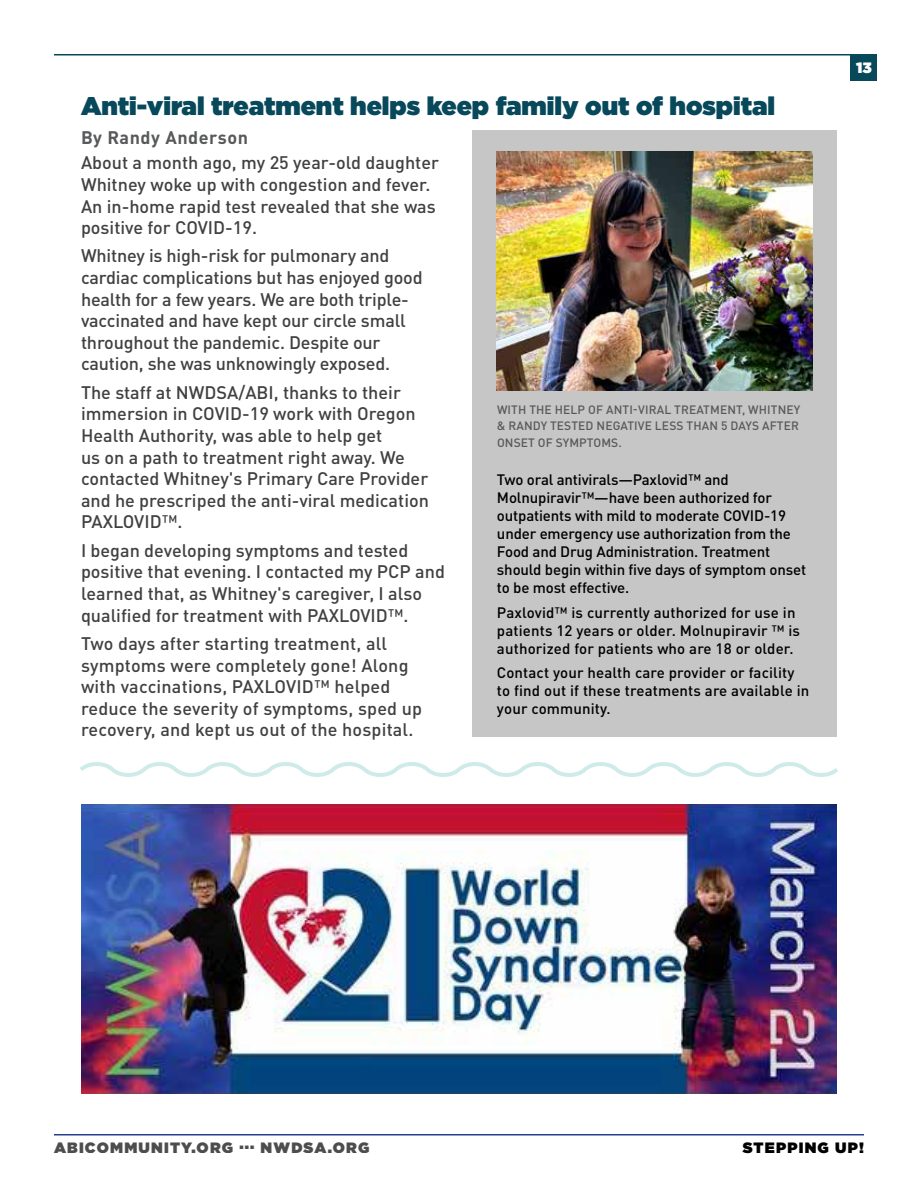
<style>
.page{position:relative;width:918px;height:1188px;background:#fff}
.page>*{position:absolute;margin:0;border:0;box-sizing:border-box;transform-origin:0 0}
.t1{font:900 25.5px "Gotham";color:#07485a}
.t2{font:500 18px/21.6px "DINOT";color:#000}
.t3{font:700 18px "DINOT";letter-spacing:.03em;color:#58595b}
.t4{font:500 15px/18px "DINOT";letter-spacing:-.01em;color:#000}
.t5{font:500 15px/18px "DINOT";letter-spacing:.01em;color:#000}
.t6{font:900 15px "Gotham";letter-spacing:.08em;color:#000}
.t7{font:900 15px "Gotham";color:#fff}
.t8{font:500 12px/16.5px "DINOT";letter-spacing:.01em;color:#58595b;text-align:justify}
</style>
<div class="page">
<hr style="left:54px;top:1134px;width:810px;height:2px;background:#25408f">
<hr style="left:54px;top:54px;width:810px;height:2px;background:#07485a">
<div style="left:850px;top:54px;width:28px;height:27px;background:#07485a"></div>
<div style="left:472px;top:130px;width:365px;height:606px;background:#c6c6c6"></div>
<img style="left:497px;top:152px;width:316px;height:239px">
<svg style="left:80px;top:762px;width:758px;height:15px"></svg>
<img style="left:81px;top:804px;width:756px;height:290px">
<h1 class="t1" style="left:81px;top:88px;width:696px">Anti-viral treatment helps keep family out of hospital</h1>
<p class="t3" style="left:81px;top:123px;width:169px">By Randy Anderson</p>
<p class="t2" style="left:81px;top:150px;width:359px">About a month ago, my 25 year-old daughter Whitney woke up with congestion and fever.<br>An in-home rapid test revealed that she was positive for COVID-19.</p>
<p class="t2" style="left:81px;top:244px;width:343px">Whitney is high-risk for pulmonary and cardiac complications but has enjoyed good health for a few years. We are both triple&shy;vaccinated and have kept our circle small throughout the pandemic. Despite our caution, she was unknowingly exposed.</p>
<p class="t2" style="left:81px;top:380px;width:349px">The staff at NWDSA/ABI, thanks to their immersion in COVID-19 work with Oregon Health Authority, was able to help get<br>us on a path to treatment right away. We contacted Whitney's Primary Care Provider and he prescriped the anti-viral medication PAXLOVID™.</p>
<p class="t2" style="left:81px;top:538px;width:365px">I began developing symptoms and tested positive that evening. I contacted my PCP and learned that, as Whitney's caregiver, I also qualified for treatment with PAXLOVID™.</p>
<p class="t2" style="left:81px;top:631px;width:343px">Two days after starting treatment, all symptoms were completely gone! Along with vaccinations, PAXLOVID™ helped reduce the severity of symptoms, sped up recovery, and kept us out of the hospital.</p>
<p class="t8" style="left:497px;top:400px;width:305px">WITH THE HELP OF ANTI-VIRAL TREATMENT, WHITNEY &amp; RANDY TESTED NEGATIVE LESS THAN 5 DAYS AFTER ONSET OF SYMPTOMS.</p>
<p class="t4" style="left:497px;top:469px;width:311px">Two oral antivirals—Paxlovid™ and Molnupiravir™—have been authorized for outpatients with mild to moderate COVID-19 under emergency use authorization from the Food and Drug Administration. Treatment should begin within five days of symptom onset to be most effective.</p>
<p class="t5" style="left:497px;top:602px;width:305px">Paxlovid™ is currently authorized for use in patients 12 years or older. Molnupiravir ™ is authorized for patients who are 18 or older.</p>
<p class="t5" style="left:497px;top:663px;width:314px">Contact your health care provider or facility to find out if these treatments are available in your community.</p>
<p class="t7" style="left:856px;top:57px;width:17px">13</p>
<p class="t6" style="left:54px;top:1137px;width:317px">ABICOMMUNITY.ORG ... NWDSA.ORG</p>
<p class="t6" style="left:743px;top:1137px;width:123px">STEPPING UP!</p>
</div>
